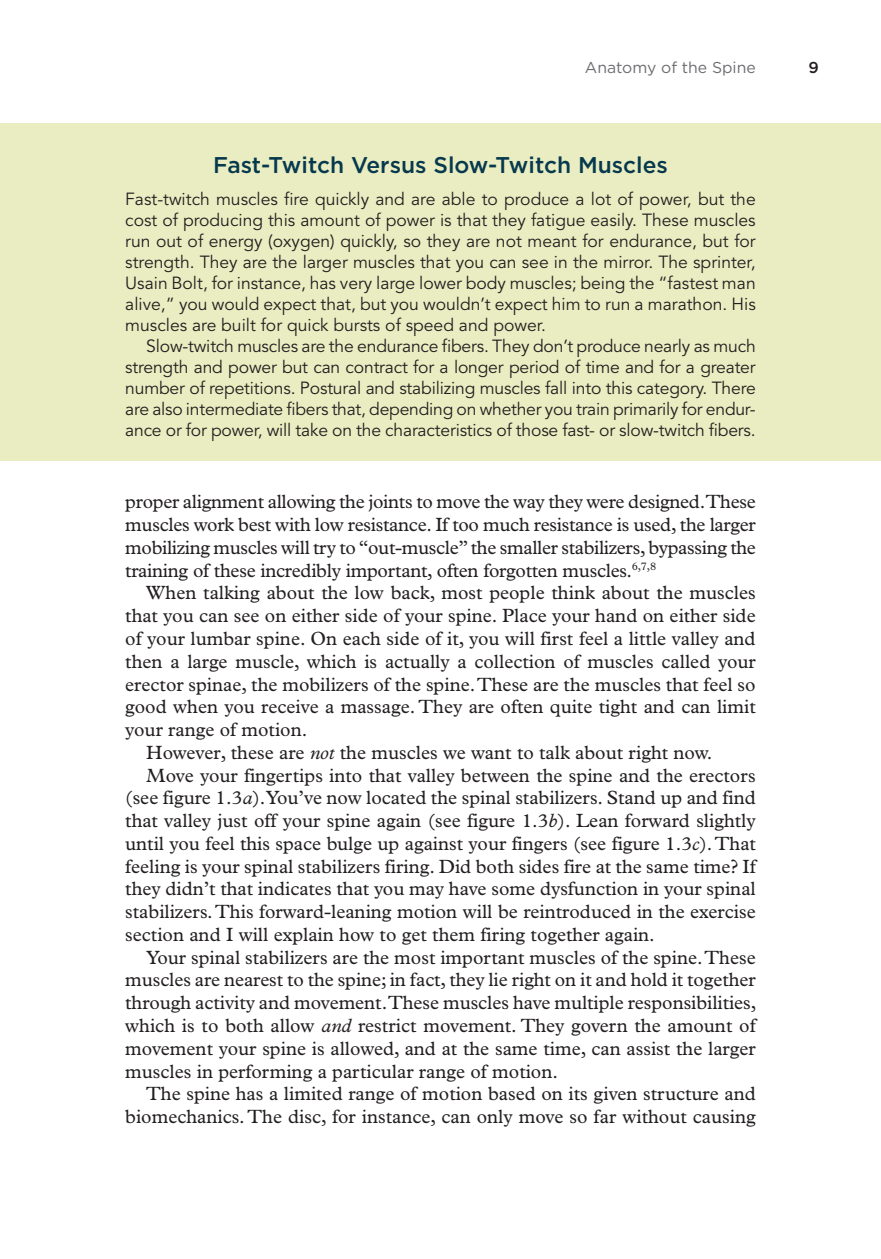
<style>
.page{position:relative;width:881px;height:1259px;background:#fff}
.page>*{position:absolute;margin:0;border:0;box-sizing:border-box;transform-origin:0 0}
.t1{font:500 22.75px "Gotham";color:#07394e}
.t2{font:19.25px/22.8px "Plantin Std";color:#231f20;text-align:justify}
.t3{font:17.5px/21px "Avenir LT Std";letter-spacing:-.01em;color:#231f20;text-align:justify}
.t4{font:15.75px "Gotham";color:#6c6d70}
.t5{font:500 15.75px "Gotham";color:#231f20}
.s1{font-style:italic}
</style>
<div class="page">
<div style="left:0;top:123px;width:880px;height:86px;background:#eaedc1"></div>
<div style="left:0;top:170px;width:880px;height:186px;background:#eaedc1"></div>
<div style="left:0;top:317px;width:880px;height:144px;background:#eaedc1"></div>
<p class="t4" style="left:584px;top:57px;width:172px">Anatomy of the Spine</p>
<p class="t5" style="left:808px;top:57px;width:12px">9</p>
<p class="t1" style="left:213px;top:150px;width:456px">Fast-Twitch Versus Slow-Twitch Muscles</p>
<p class="t3" style="left:125px;top:189px;width:632px">Fast-twitch muscles fire quickly and are able to produce a lot of power, but the cost of producing this amount of power is that they fatigue easily. These muscles run out of energy (oxygen) quickly, so they are not meant for endurance, but for strength. They are the larger muscles that you can see in the mirror. The sprinter, Usain Bolt, for instance, has very large lower body muscles; being the “fastest man alive,” you would expect that, but you wouldn’t expect him to run a marathon. His muscles are built for quick bursts of speed and power.</p>
<p class="t3" style="left:125px;top:336px;width:632px;text-indent:21px">Slow-twitch muscles are the endurance fibers. They don’t produce nearly as much strength and power but can contract for a longer period of time and for a greater number of repetitions. Postural and stabilizing muscles fall into this category. There are also intermediate fibers that, depending on whether you train primarily for endur&shy;ance or for power, will take on the characteristics of those fast- or slow-twitch fibers.</p>
<p class="t2" style="left:125px;top:490px;width:632px">proper alignment allowing the joints to move the way they were designed. These muscles work best with low resistance. If too much resistance is used, the larger mobilizing muscles will try to “out-muscle” the smaller stabilizers, bypassing the training of these incredibly important, often forgotten muscles.<sup>6,7,8</sup></p>
<p class="t2" style="left:146px;top:581px;width:611px">When talking about the low back, most people think about the muscles</p>
<p class="t2" style="left:125px;top:604px;width:631px">that you can see on either side of your spine. Place your hand on either side</p>
<p class="t2" style="left:125px;top:627px;width:631px">of your lumbar spine. On each side of it, you will first feel a little valley and</p>
<p class="t2" style="left:125px;top:650px;width:632px">then a large muscle, which is actually a collection of muscles called your</p>
<p class="t2" style="left:125px;top:672px;width:631px">erector spinae, the mobilizers of the spine. These are the muscles that feel so</p>
<p class="t2" style="left:125px;top:695px;width:632px">good when you receive a massage. They are often quite tight and can limit</p>
<p class="t2" style="left:125px;top:718px;width:184px">your range of motion.</p>
<p class="t2" style="left:146px;top:741px;width:567px">However, these are <span class="s1">not</span> the muscles we want to talk about right now.</p>
<p class="t2" style="left:146px;top:763px;width:610px">Move your fingertips into that valley between the spine and the erectors</p>
<p class="t2" style="left:125px;top:786px;width:632px">(see figure 1.3<span class="s1">a</span>). You’ve now located the spinal stabilizers. Stand up and find</p>
<p class="t2" style="left:125px;top:809px;width:631px">that valley just off your spine again (see figure 1.3<span class="s1">b</span>). Lean forward slightly</p>
<p class="t2" style="left:125px;top:832px;width:632px">until you feel this space bulge up against your fingers (see figure 1.3<span class="s1">c</span>). That</p>
<p class="t2" style="left:125px;top:854px;width:632px">feeling is your spinal stabilizers firing. Did both sides fire at the same time? If</p>
<p class="t2" style="left:125px;top:877px;width:632px">they didn’t that indicates that you may have some dysfunction in your spinal</p>
<p class="t2" style="left:125px;top:900px;width:632px">stabilizers. This forward-leaning motion will be reintroduced in the exercise</p>
<p class="t2" style="left:125px;top:923px;width:531px">section and I will explain how to get them firing together again.</p>
<p class="t2" style="left:146px;top:945px;width:611px">Your spinal stabilizers are the most important muscles of the spine. These</p>
<p class="t2" style="left:125px;top:968px;width:631px">muscles are nearest to the spine; in fact, they lie right on it and hold it together</p>
<p class="t2" style="left:125px;top:991px;width:632px">through activity and movement. These muscles have multiple responsibilities,</p>
<p class="t2" style="left:125px;top:1014px;width:631px">which is to both allow <span class="s1">and</span> restrict movement. They govern the amount of</p>
<p class="t2" style="left:125px;top:1037px;width:632px">movement your spine is allowed, and at the same time, can assist the larger</p>
<p class="t2" style="left:125px;top:1059px;width:434px">muscles in performing a particular range of motion.</p>
<p class="t2" style="left:146px;top:1082px;width:611px">The spine has a limited range of motion based on its given structure and</p>
<p class="t2" style="left:125px;top:1105px;width:632px">biomechanics. The disc, for instance, can only move so far without causing</p>
</div>
